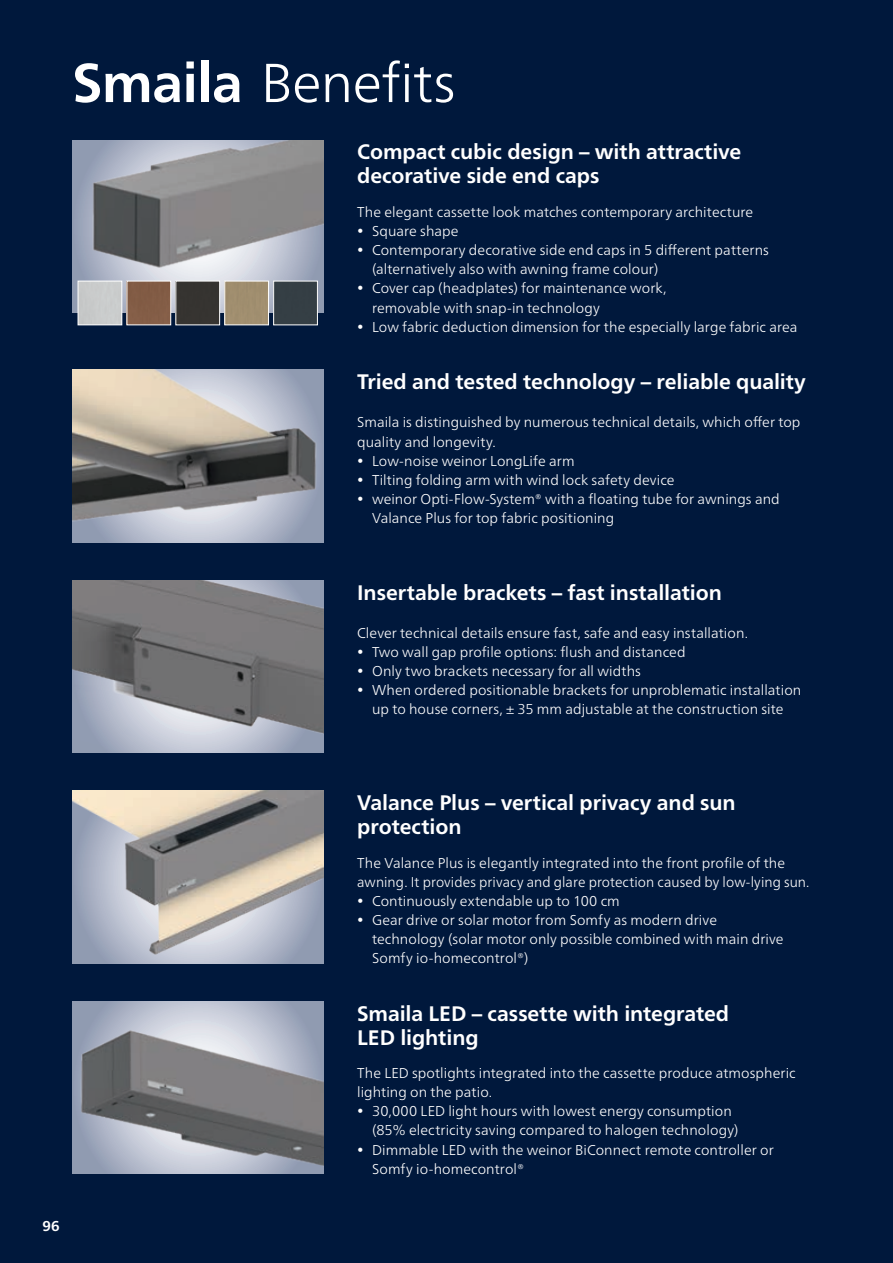
<style>
.page{position:relative;width:893px;height:1263px;background:#00183c}
.page>*{position:absolute;margin:0;border:0;box-sizing:border-box;transform-origin:0 0}
.t1{font:300 54.75px "Frutiger Neue LTW1 G";letter-spacing:-.01em;color:#fff}
.t2{font:700 21px/23.9px "Frutiger Neue LTW1 G";letter-spacing:-.005em;color:#fff}
.t3{font:300 14.25px/19.2px "Frutiger Neue LTW1 G";letter-spacing:.005em;color:#fff}
.t4{font:700 14.25px "Frutiger Neue LTW1 G";color:#fff}
.s1{font-weight:700}
</style>
<div class="page">
<img style="left:72px;top:1001px;width:251px;height:173px">
<img style="left:72px;top:791px;width:251px;height:172px">
<img style="left:72px;top:370px;width:251px;height:172px">
<img style="left:72px;top:580px;width:251px;height:173px">
<img style="left:72px;top:140px;width:251px;height:173px">
<div style="left:80px;top:283px;width:40px;height:40px;background:#cacbcb"></div>
<div style="left:78px;top:281px;width:44px;height:44px;border:1px solid #fff"></div>
<div style="left:128px;top:283px;width:41px;height:40px;background:#825c45"></div>
<div style="left:177px;top:283px;width:41px;height:40px;background:#363430"></div>
<div style="left:226px;top:283px;width:41px;height:40px;background:#a08e6f"></div>
<div style="left:224px;top:281px;width:45px;height:44px;border:1px solid #fff"></div>
<div style="left:275px;top:283px;width:41px;height:40px;background:#353f45"></div>
<div style="left:273px;top:281px;width:45px;height:44px;border:1px solid #fff"></div>
<h1 class="t1" style="left:72px;top:50px;width:385px"><span class="s1">Smaila</span> Benefits</h1>
<h2 class="t2" style="left:357px;top:140px;width:386px">Compact cubic design – with attractive decorative side end caps</h2>
<p class="t3" style="left:357px;top:202px;width:398px">The elegant cassette look matches contemporary architecture</p>
<p class="t3" style="left:357px;top:221px;width:103px">• Square shape</p>
<p class="t3" style="left:372px;top:240px;width:398px;text-indent:-15px">• Contemporary decorative side end caps in 5 different patterns (alternatively also with awning frame colour)</p>
<p class="t3" style="left:372px;top:279px;width:296px;text-indent:-15px">• Cover cap (headplates) for maintenance work, removable with snap-in technology</p>
<p class="t3" style="left:357px;top:317px;width:442px">• Low fabric deduction dimension for the especially large fabric area</p>
<h2 class="t2" style="left:357px;top:370px;width:450px">Tried and tested technology – reliable quality</h2>
<p class="t3" style="left:357px;top:413px;width:445px">Smaila is distinguished by numerous technical details, which offer top quality and longevity.</p>
<p class="t3" style="left:357px;top:451px;width:219px">• Low-noise weinor LongLife arm</p>
<p class="t3" style="left:357px;top:470px;width:319px">• Tilting folding arm with wind lock safety device</p>
<p class="t3" style="left:372px;top:489px;width:409px;text-indent:-15px">• weinor Opti-Flow-System® with a floating tube for awnings and<br>Valance Plus for top fabric positioning</p>
<h2 class="t2" style="left:357px;top:580px;width:366px">Insertable brackets – fast installation</h2>
<p class="t3" style="left:357px;top:623px;width:392px">Clever technical details ensure fast, safe and easy installation.</p>
<p class="t3" style="left:357px;top:642px;width:330px">• Two wall gap profile options: flush and distanced</p>
<p class="t3" style="left:357px;top:661px;width:285px">• Only two brackets necessary for all widths</p>
<p class="t3" style="left:357px;top:681px;width:446px;text-align:center">• When ordered positionable brackets for unproblematic installation up to house corners, ± 35 mm adjustable at the construction site</p>
<p class="t4" style="left:43px;top:1218px;width:19px">96</p>
<h2 class="t2" style="left:357px;top:791px;width:380px">Valance Plus – vertical privacy and sun protection</h2>
<p class="t3" style="left:357px;top:853px;width:454px">The Valance Plus is elegantly integrated into the front profile of the awning. It provides privacy and glare protection caused by low-lying sun.</p>
<p class="t3" style="left:357px;top:891px;width:264px">• Continuously extendable up to 100 cm</p>
<p class="t3" style="left:372px;top:910px;width:413px;text-indent:-15px">• Gear drive or solar motor from Somfy as modern drive technology (solar motor only possible combined with main drive<br>Somfy io-homecontrol®)</p>
<h2 class="t2" style="left:357px;top:1001px;width:373px">Smaila LED – cassette with integrated<br>LED lighting</h2>
<p class="t3" style="left:357px;top:1063px;width:440px">The LED spotlights integrated into the cassette produce atmospheric lighting on the patio.</p>
<p class="t3" style="left:372px;top:1101px;width:368px;text-indent:-15px">• 30,000 LED light hours with lowest energy consumption (85% electricity saving compared to halogen technology)</p>
<p class="t3" style="left:372px;top:1140px;width:403px;text-indent:-15px">• Dimmable LED with the weinor BiConnect remote controller or<br>Somfy io-homecontrol®</p>
</div>
